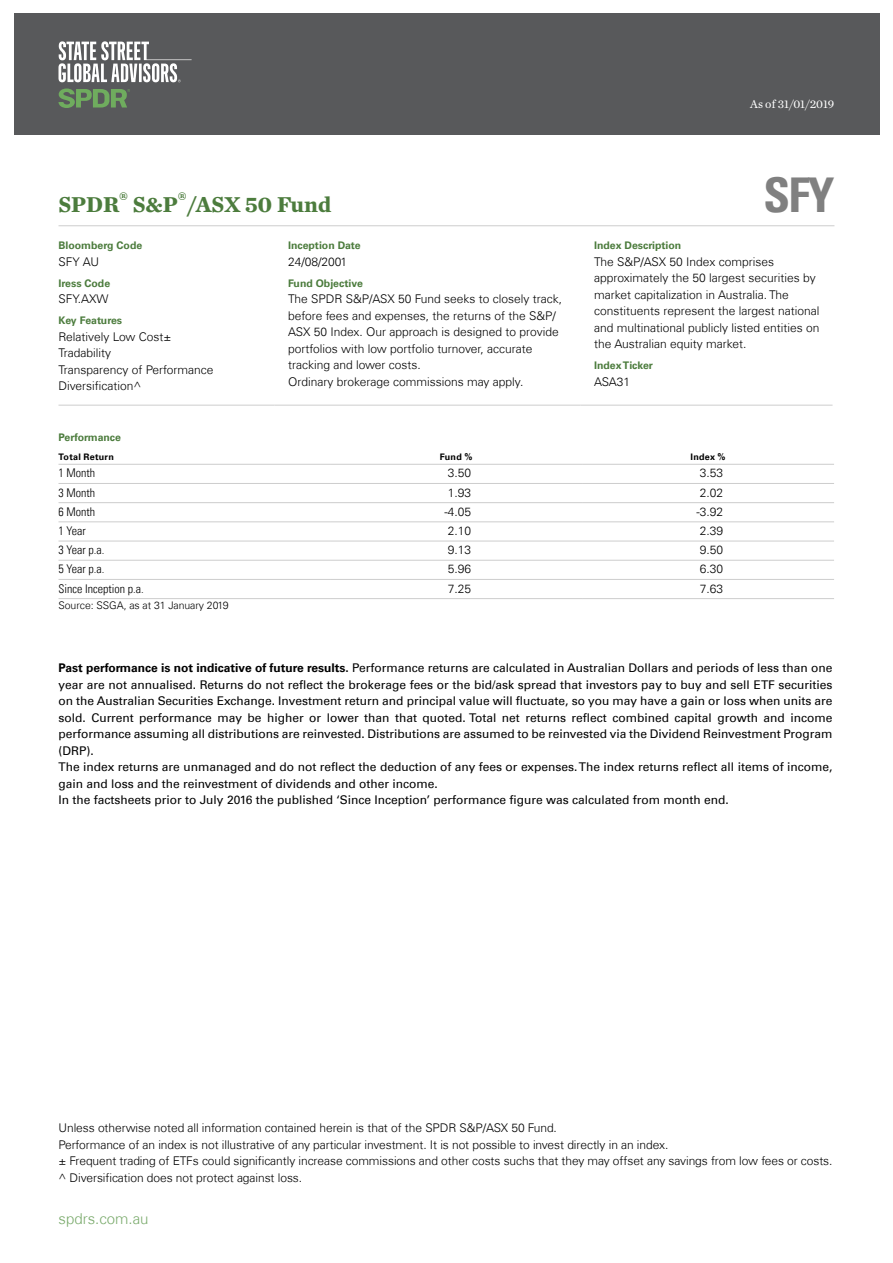
<style>
.page{position:relative;width:893px;height:1263px;background:#fff}
.page>*{position:absolute;margin:0;border:0;box-sizing:border-box;transform-origin:0 0}
.Ticker{font:48px "Univers Com 67 Bold Cond";color:#808080}
.Factsheet_Title{font:700 22.5px "Chronicle Text G1";color:#4c7c3d}
.t1{font:300 15px "Univers Com 45";color:#7aaa6c}
.Disclaimer{font:12px/16.5px "Univers Com 55 Roman";color:#000;text-align:justify}
.Text{font:300 12px/16.5px "Univers Com 45";color:#000}
.Footnote_8pt{font:300 12px "Univers Com 45";letter-spacing:-.005em;color:#000}
.Performance_Item{font:12px "Univers Com 47 Light Cond";color:#000}
.Performance_Value{font:300 12px "Univers Com 45";color:#000}
.Date{font:12px "Chronicle Text G1";color:#fff}
.t2{font:700 10.5px "Univers Com 65";color:#4c7c3d}
.Notes{font:300 10.5px "Univers Com 45";letter-spacing:-.005em;color:#000}
.Label{font:700 9px "Univers Com 65";letter-spacing:.03em;color:#000}
.s1{font-family:"Univers Com 65";font-weight:700}
</style>
<div class="page">
<div style="left:14px;top:14px;width:865px;height:121px;background:#58595b"></div>
<hr style="left:58px;top:405px;width:216px;height:1px;background:#cdcdcd">
<hr style="left:274px;top:405px;width:306px;height:1px;background:#cdcdcd">
<hr style="left:580px;top:405px;width:252px;height:1px;background:#cdcdcd">
<hr style="left:58px;top:464px;width:272px;height:1px;background:#cdcdcd">
<hr style="left:330px;top:464px;width:252px;height:1px;background:#cdcdcd">
<hr style="left:582px;top:464px;width:252px;height:1px;background:#cdcdcd">
<hr style="left:58px;top:483px;width:272px;height:1px;background:#cdcdcd">
<hr style="left:330px;top:483px;width:252px;height:1px;background:#cdcdcd">
<hr style="left:582px;top:483px;width:252px;height:1px;background:#cdcdcd">
<hr style="left:58px;top:502px;width:272px;height:1px;background:#cdcdcd">
<hr style="left:330px;top:502px;width:252px;height:1px;background:#cdcdcd">
<hr style="left:582px;top:502px;width:252px;height:1px;background:#cdcdcd">
<hr style="left:58px;top:521px;width:272px;height:1px;background:#cdcdcd">
<hr style="left:330px;top:521px;width:252px;height:1px;background:#cdcdcd">
<hr style="left:582px;top:521px;width:252px;height:1px;background:#cdcdcd">
<hr style="left:58px;top:541px;width:272px;height:1px;background:#cdcdcd">
<hr style="left:330px;top:541px;width:252px;height:1px;background:#cdcdcd">
<hr style="left:582px;top:541px;width:252px;height:1px;background:#cdcdcd">
<hr style="left:58px;top:560px;width:272px;height:1px;background:#cdcdcd">
<hr style="left:330px;top:560px;width:252px;height:1px;background:#cdcdcd">
<hr style="left:582px;top:560px;width:252px;height:1px;background:#cdcdcd">
<hr style="left:58px;top:579px;width:272px;height:1px;background:#cdcdcd">
<hr style="left:330px;top:579px;width:252px;height:1px;background:#cdcdcd">
<hr style="left:582px;top:579px;width:252px;height:1px;background:#cdcdcd">
<hr style="left:58px;top:598px;width:272px;height:1px;background:#cdcdcd">
<hr style="left:330px;top:598px;width:252px;height:1px;background:#cdcdcd">
<hr style="left:582px;top:598px;width:252px;height:1px;background:#cdcdcd">
<hr style="left:58px;top:225px;width:776px;height:1px;background:#cdcdcd">
<svg style="left:59px;top:89px;width:71px;height:19px"></svg>
<svg style="left:59px;top:41px;width:133px;height:41px"></svg>
<p class="Factsheet_Title" style="left:58px;top:186px;width:274px">SPDR<sup>®</sup> S&amp;P<sup>®</sup>/ASX 50 Fund</p>
<p class="t2" style="left:58px;top:239px;width:85px">Bloomberg Code</p>
<p class="Text" style="left:58px;top:253px;width:42px">SFY AU</p>
<p class="t2" style="left:58px;top:277px;width:53px">Iress Code</p>
<p class="Text" style="left:58px;top:291px;width:51px">SFY.AXW</p>
<p class="t2" style="left:58px;top:314px;width:65px">Key Features</p>
<p class="Text" style="left:58px;top:328px;width:114px">Relatively Low Cost±</p>
<p class="Text" style="left:58px;top:345px;width:54px">Tradability</p>
<p class="Text" style="left:58px;top:361px;width:157px">Transparency of Performance</p>
<p class="Text" style="left:58px;top:378px;width:85px">Diversification^</p>
<p class="t2" style="left:288px;top:239px;width:74px">Inception Date</p>
<p class="Text" style="left:288px;top:253px;width:61px">24/08/2001</p>
<p class="t2" style="left:288px;top:277px;width:76px">Fund Objective</p>
<p class="Text" style="left:288px;top:291px;width:276px">The SPDR S&amp;P/ASX 50 Fund seeks to closely track, before fees and expenses, the returns of the S&amp;P/ ASX 50 Index. Our approach is designed to provide portfolios with low portfolio turnover, accurate tracking and lower costs.</p>
<p class="Text" style="left:288px;top:373px;width:237px">Ordinary brokerage commissions may apply.</p>
<p class="Date" style="left:750px;top:95px;width:86px">As of 31/01/2019</p>
<p class="Ticker" style="left:764px;top:165px;width:72px">SFY</p>
<p class="t2" style="left:594px;top:239px;width:89px">Index Description</p>
<p class="Text" style="left:594px;top:253px;width:227px">The S&amp;P/ASX 50 Index comprises approximately the 50 largest securities by market capitalization in Australia. The constituents represent the largest national and multinational publicly listed entities on the Australian equity market.</p>
<p class="t2" style="left:594px;top:359px;width:60px">Index Ticker</p>
<p class="Text" style="left:594px;top:373px;width:38px">ASA31</p>
<p class="t2" style="left:58px;top:431px;width:64px">Performance</p>
<p class="Label" style="left:58px;top:451px;width:57px">Total Return</p>
<p class="Label" style="left:440px;top:451px;width:34px">Fund %</p>
<p class="Label" style="left:690px;top:451px;width:37px">Index %</p>
<p class="Performance_Item" style="left:58px;top:466px;width:38px">1 Month</p>
<p class="Performance_Value" style="left:448px;top:466px;width:25px">3.50</p>
<p class="Performance_Value" style="left:700px;top:466px;width:25px">3.53</p>
<p class="Performance_Item" style="left:58px;top:485px;width:38px">3 Month</p>
<p class="Performance_Value" style="left:448px;top:485px;width:25px">1.93</p>
<p class="Performance_Value" style="left:700px;top:485px;width:25px">2.02</p>
<p class="Performance_Item" style="left:58px;top:504px;width:38px">6 Month</p>
<p class="Performance_Value" style="left:444px;top:504px;width:28px">-4.05</p>
<p class="Performance_Value" style="left:696px;top:504px;width:28px">-3.92</p>
<p class="Performance_Item" style="left:58px;top:524px;width:29px">1 Year</p>
<p class="Performance_Value" style="left:448px;top:523px;width:25px">2.10</p>
<p class="Performance_Value" style="left:700px;top:523px;width:25px">2.39</p>
<p class="Performance_Item" style="left:58px;top:543px;width:47px">3 Year p.a.</p>
<p class="Performance_Value" style="left:448px;top:543px;width:25px">9.13</p>
<p class="Performance_Value" style="left:700px;top:543px;width:25px">9.50</p>
<p class="Performance_Item" style="left:58px;top:562px;width:47px">5 Year p.a.</p>
<p class="Performance_Value" style="left:448px;top:562px;width:25px">5.96</p>
<p class="Performance_Value" style="left:700px;top:562px;width:25px">6.30</p>
<p class="Performance_Item" style="left:58px;top:581px;width:87px">Since Inception p.a.</p>
<p class="Performance_Value" style="left:448px;top:581px;width:25px">7.25</p>
<p class="Performance_Value" style="left:700px;top:581px;width:25px">7.63</p>
<p class="Notes" style="left:58px;top:599px;width:172px">Source: SSGA, as at 31 January 2019</p>
<p class="Disclaimer" style="left:58px;top:660px;width:776px"><span class="s1">Past performance is not indicative of future results.</span> Performance returns are calculated in Australian Dollars and periods of less than one year are not annualised. Returns do not reflect the brokerage fees or the bid/ask spread that investors pay to buy and sell ETF securities on the Australian Securities Exchange. Investment return and principal value will fluctuate, so you may have a gain or loss when units are sold. Current performance may be higher or lower than that quoted. Total net returns reflect combined capital growth and income performance assuming all distributions are reinvested. Distributions are assumed to be reinvested via the Dividend Reinvestment Program (DRP).</p>
<p class="Disclaimer" style="left:58px;top:759px;width:776px">The index returns are unmanaged and do not reflect the deduction of any fees or expenses. The index returns reflect all items of income, gain and loss and the reinvestment of dividends and other income.</p>
<p class="Disclaimer" style="left:58px;top:792px;width:672px">In the factsheets prior to July 2016 the published ‘Since Inception’ performance figure was calculated from month end.</p>
<p class="Footnote_8pt" style="left:58px;top:1121px;width:500px">Unless otherwise noted all information contained herein is that of the SPDR S&amp;P/ASX 50 Fund.</p>
<p class="Footnote_8pt" style="left:58px;top:1137px;width:611px">Performance of an index is not illustrative of any particular investment. It is not possible to invest directly in an index.</p>
<p class="Footnote_8pt" style="left:58px;top:1154px;width:775px">± Frequent trading of ETFs could significantly increase commissions and other costs suchs that they may offset any savings from low fees or costs.</p>
<p class="Footnote_8pt" style="left:58px;top:1170px;width:245px">^ Diversification does not protect against loss.</p>
<p class="t1" style="left:59px;top:1209px;width:92px">spdrs.com.au</p>
</div>
